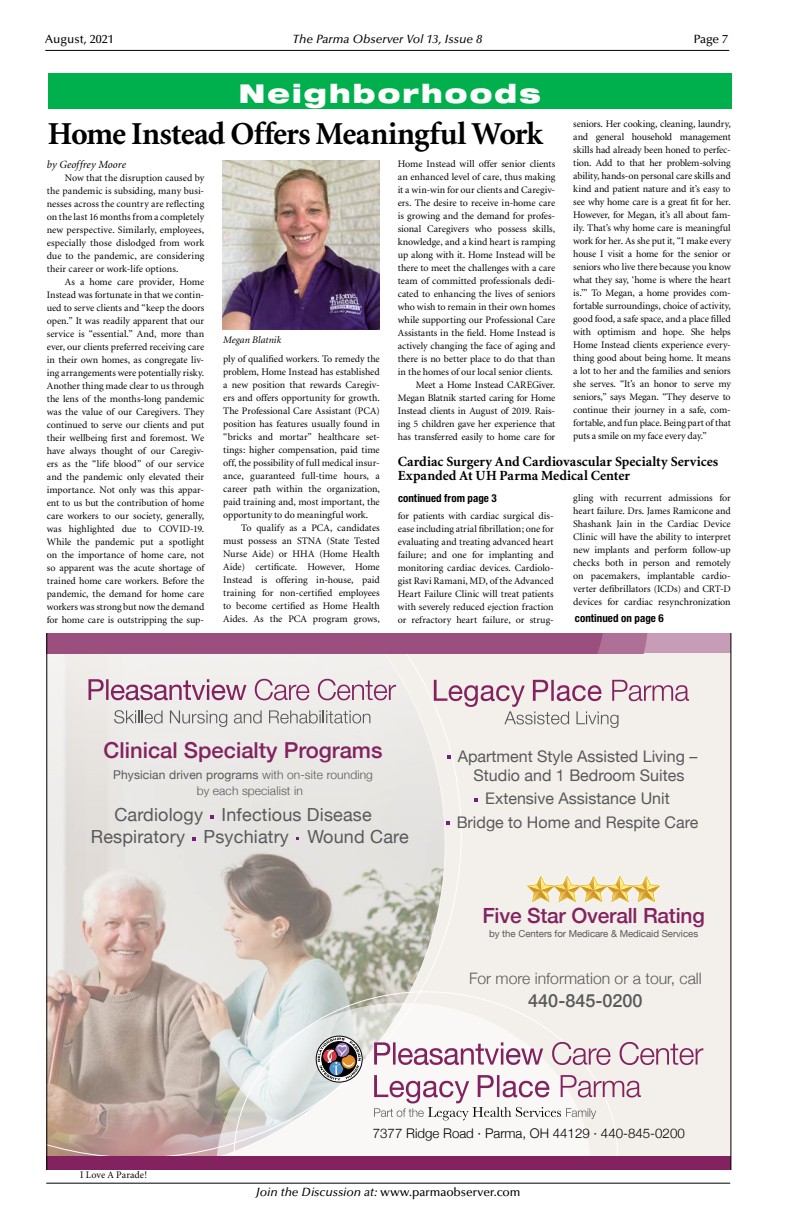
<style>
.page{position:relative;width:792px;height:1224px;background:#fff}
.page>*{position:absolute;margin:0;border:0;box-sizing:border-box;transform-origin:0 0}
.t1{font:700 32px "Minion";letter-spacing:-.025em;color:#000}
.t2{font:900 expanded 26px "Helvetica Neue";letter-spacing:.085em;color:#fff}
.t3{font:500 22px "Helvetica Neue";color:#82235f}
.t4{font:500 20.9px "Helvetica Neue";letter-spacing:-.01em;color:#82235f}
.t5{font:18px/22px "Helvetica Neue";letter-spacing:.01em;color:#58595b}
.t6{font:500 18px "Helvetica Neue";color:#58595b}
.t7{font:16px/19px "Helvetica Neue";color:#58595b;text-align:center}
.t8{font:300 15.8px "Helvetica Neue";color:#58595b}
.t9{font:700 14px/14px "Minion";letter-spacing:.005em;color:#000}
.t10{font:300 13.3px "Helvetica Neue";color:#000}
.t11{font:300 12px/16px "Helvetica Neue";letter-spacing:.01em;color:#58595b}
.t12{font:500 12px "Optima";letter-spacing:-.005em;color:#000}
.t13{font:italic 500 12px "Optima";color:#000}
.t14{font:700 condensed 11px "Helvetica Neue";color:#000}
.t15{font:italic 11px "Minion";letter-spacing:.005em;color:#000}
.t16{font:10px/13px "Minion";letter-spacing:-.005em;color:#000;text-align:justify}
.t17{font:italic 10px "Minion";letter-spacing:.005em;color:#000}
.t18{font:9.7px "Helvetica Neue";letter-spacing:-.005em;color:#58595b}
.s1{font-weight:400}
.s2{font-style:italic}
</style>
<div class="page">
<hr style="left:45px;top:50px;width:684px;height:1px;background:#000">
<hr style="left:46px;top:1183px;width:684px;height:1px;background:#000">
<div style="left:48px;top:73px;width:684px;height:36px;background:#00b04d"></div>
<svg style="left:47px;top:634px;width:684px;height:536px;background:#ddd1d0"></svg>
<img style="left:222px;top:160px;width:158px;height:170px">
<p class="t12" style="left:45px;top:32px;width:70px">August, 2021</p>
<p class="t13" style="left:292px;top:32px;width:191px">The Parma Observer Vol 13, Issue 8</p>
<p class="t12" style="left:694px;top:32px;width:36px">Page 7</p>
<h2 class="t2" style="left:239px;top:76px;width:303px">Neighborhoods</h2>
<p class="t16" style="left:573px;top:118px;width:159px">seniors. Her cooking, cleaning, laundry, and general household management skills had already been honed to perfec&shy;tion. Add to that her problem-solving ability, hands-on personal care skills and kind and patient nature and it’s easy to see why home care is a great fit for her.<br>However, for Megan, it’s all about fam&shy;ily. That’s why home care is meaningful work for her. As she put it, “I make every house I visit a home for the senior or seniors who live there because you know what they say, ‘home is where the heart is.’” To Megan, a home provides com&shy;fortable surroundings, choice of activity, good food, a safe space, and a place filled with optimism and hope. She helps Home Instead clients experience every&shy;thing good about being home. It means a lot to her and the families and seniors she serves. “It’s an honor to serve my seniors,” says Megan. “They deserve to continue their journey in a safe, com&shy;fortable, and fun place. Being part of that puts a smile on my face every day.”</p>
<h1 class="t1" style="left:48px;top:117px;width:497px">Home Instead Offers Meaningful Work</h1>
<p class="t16" style="left:398px;top:158px;width:159px;text-align:right">Home Instead will offer senior clients an enhanced level of care, thus making it a win-win for our clients and Caregiv&shy;ers. The desire to receive in-home care is growing and the demand for profes&shy;sional Caregivers who possess skills, knowledge, and a kind heart is ramping up along with it. Home Instead will be there to meet the challenges with a care team of committed professionals dedi&shy;cated to enhancing the lives of seniors who wish to remain in their own homes while supporting our Professional Care Assistants in the field. Home Instead is actively changing the face of aging and there is no better place to do that than in the homes of our local senior clients.<br>Meet a Home Instead CAREGiver.<br>Megan Blatnik started caring for Home Instead clients in August of 2019. Rais&shy;ing 5 children gave her experience that has transferred easily to home care for</p>
<p class="t15" style="left:47px;top:159px;width:81px">by Geoffrey Moore</p>
<p class="t16" style="left:47px;top:172px;width:159px;text-indent:18px">Now that the disruption caused by the pandemic is subsiding, many busi&shy;nesses across the country are reflecting on the last 16 months from a completely new perspective. Similarly, employees, especially those dislodged from work due to the pandemic, are considering their career or work-life options.</p>
<p class="t16" style="left:47px;top:276px;width:159px;text-indent:18px">As a home care provider, Home Instead was fortunate in that we contin&shy;ued to serve clients and “keep the doors open.” It was readily apparent that our service is “essential.” And, more than ever, our clients preferred receiving care in their own homes, as congregate liv&shy;ing arrangements were potentially risky.<br>Another thing made clear to us through the lens of the months-long pandemic was the value of our Caregivers. They continued to serve our clients and put their wellbeing first and foremost. We have always thought of our Caregiv&shy;ers as the “life blood” of our service and the pandemic only elevated their importance. Not only was this appar&shy;ent to us but the contribution of home care workers to our society, generally, was highlighted due to COVID-19.<br>While the pandemic put a spotlight on the importance of home care, not so apparent was the acute shortage of trained home care workers. Before the pandemic, the demand for home care workers was strong but now the demand for home care is outstripping the sup-</p>
<p class="t17" style="left:223px;top:335px;width:60px">Megan Blatnik</p>
<p class="t16" style="left:223px;top:352px;width:158px">ply of qualified workers. To remedy the problem, Home Instead has established a new position that rewards Caregiv&shy;ers and offers opportunity for growth.<br>The Professional Care Assistant (PCA) position has features usually found in “bricks and mortar” healthcare set&shy;tings: higher compensation, paid time off, the possibility of full medical insur&shy;ance, guaranteed full-time hours, a career path within the organization, paid training and, most important, the opportunity to do meaningful work.</p>
<p class="t16" style="left:223px;top:521px;width:158px;text-indent:18px">To qualify as a PCA, candidates must possess an STNA (State Tested Nurse Aide) or HHA (Home Health Aide) certificate. However, Home Instead is offering in-house, paid training for non-certified employees to become certified as Home Health Aides. As the PCA program grows,</p>
<h3 class="t9" style="left:398px;top:454px;width:322px">Cardiac Surgery And Cardiovascular Specialty Services<br>Expanded At UH Parma Medical Center</h3>
<p class="t14" style="left:398px;top:491px;width:100px">continued from page 3</p>
<p class="t16" style="left:573px;top:492px;width:159px">gling with recurrent admissions for heart failure. Drs. James Ramicone and Shashank Jain in the Cardiac Device Clinic will have the ability to interpret new implants and perform follow-up checks both in person and remotely on pacemakers, implantable cardio&shy;verter defibrillators (ICDs) and CRT-D devices for cardiac resynchronization</p>
<p class="t16" style="left:398px;top:510px;width:157px">for patients with cardiac surgical dis&shy;ease including atrial fibrillation; one for evaluating and treating advanced heart failure; and one for implanting and monitoring cardiac devices. Cardiolo&shy;gist Ravi Ramani, MD, of the Advanced Heart Failure Clinic will treat patients with severely reduced ejection fraction or refractory heart failure, or strug-</p>
<p class="t14" style="left:575px;top:611px;width:90px">continued on page 6</p>
<h3 class="t3" style="left:104px;top:733px;width:281px">Clinical Specialty Programs</h3>
<p class="t11" style="left:197px;top:765px;width:178px;text-indent:-84px"><span class="s1">Physician driven programs</span> with on-site rounding by each specialist in</p>
<h3 class="t5" style="left:91px;top:805px;width:319px;text-indent:23px">Cardiology Infectious Disease<br>Respiratory Psychiatry Wound Care</h3>
<h3 class="t7" style="left:458px;top:747px;width:241px">Apartment Style Assisted Living –<br>Studio and 1 Bedroom Suites</h3>
<h3 class="t7" style="left:457px;top:788px;width:243px;line-height:23.5px">Extensive Assistance Unit<br>Bridge to Home and Respite Care</h3>
<h3 class="t4" style="left:482px;top:899px;width:224px">Five Star Overall Rating</h3>
<p class="t18" style="left:489px;top:927px;width:211px">by the Centers for Medicare &amp; Medicaid Services</p>
<h3 class="t8" style="left:469px;top:966px;width:234px">For more information or a tour, call</h3>
<h3 class="t6" style="left:528px;top:986px;width:116px">440-845-0200</h3>
<p class="t16" style="left:80px;top:1168px;width:68px">I Love A Parade!</p>
<h3 class="t10" style="left:373px;top:1123px;width:313px">7377 Ridge Road · Parma, OH 44129 · 440-845-0200</h3>
<p class="t12" style="left:256px;top:1186px;width:266px"><span class="s2">Join the Discussion at:</span> www.parmaobserver.com</p>
</div>
